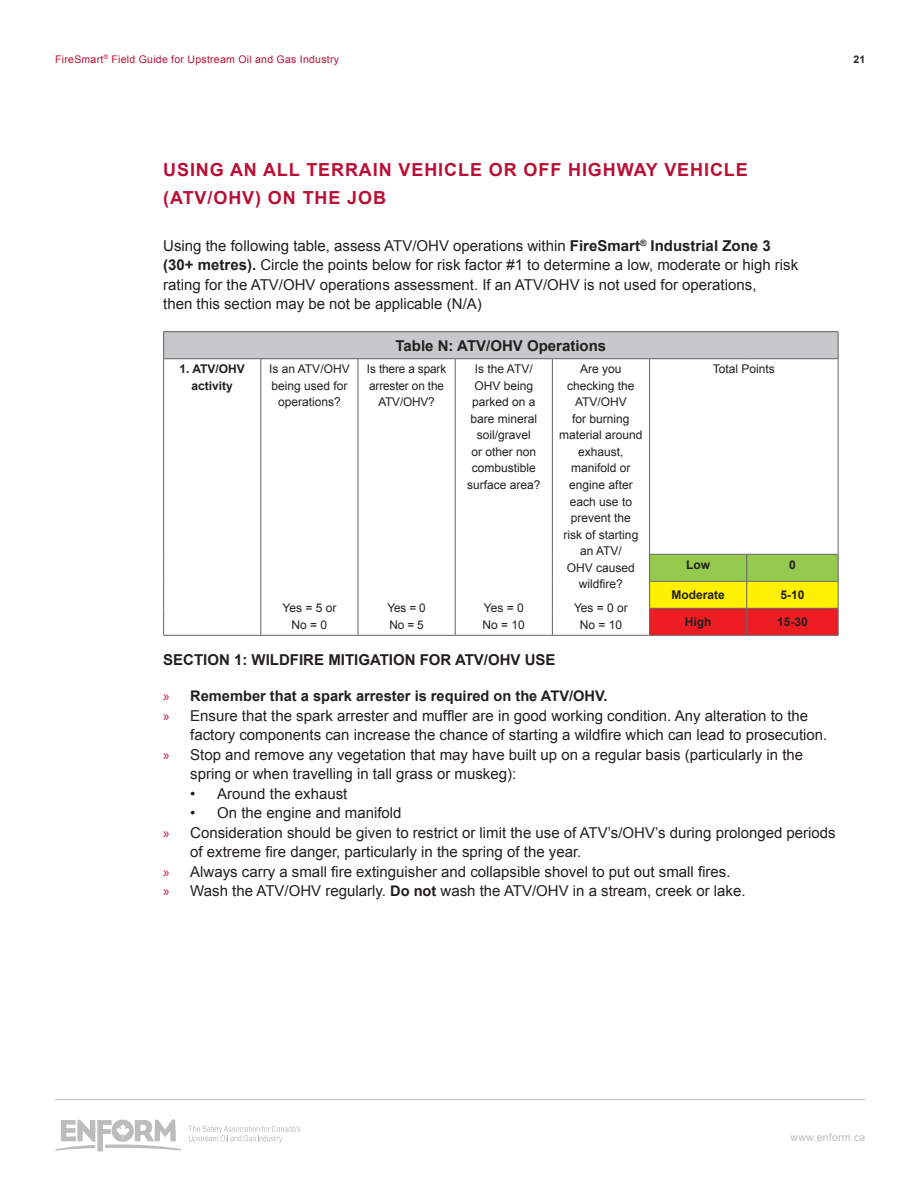
<style>
.page{position:relative;width:920px;height:1189px;background:#fff}
.page>*{position:absolute;margin:0;border:0;box-sizing:border-box;transform-origin:0 0}
.t1{font:700 18px "Arial";letter-spacing:.05em;color:#b90f36}
.t2{font:15px/19.5px "Arial";color:#231f20}
.t3{font:700 15px "Arial";color:#231f20}
.t4{font:700 14.7px "Arial";color:#231f20}
.t5{font:12px/16.5px "Arial";color:#231f20;text-align:center}
.t6{font:700 12px/16.5px "Arial";color:#231f20;text-align:center}
.t7{font:10.5px "Arial";letter-spacing:.025em;color:#b90f36}
.t8{font:10.5px "Arial";letter-spacing:.025em;color:#bcbdc0}
.t9{font:700 10.5px "Arial";color:#231f20}
.s1{font-weight:700}
.s2{font-family:"Myriad Pro";font-weight:400;font-size:15px;color:#b90f36}
.s3{font-family:"Myriad Pro";color:#b90f36}
.s4{font-weight:700;font-size:14.7px}
</style>
<div class="page">
<hr style="left:55px;top:1099px;width:810px;height:1px;background:#bcbdc0">
<svg style="left:55px;top:1119px;width:126px;height:32px"></svg>
<svg style="left:188px;top:1125px;width:112px;height:18px"></svg>
<div style="left:164px;top:332px;width:674px;height:27px;background:#c7c8ca"></div>
<hr style="left:163px;top:331px;width:98px;height:1px;background:#636366">
<svg style="left:163px;top:332px;width:1px;height:26px"></svg>
<hr style="left:261px;top:331px;width:97px;height:1px;background:#636366">
<hr style="left:358px;top:331px;width:97px;height:1px;background:#636366">
<hr style="left:455px;top:331px;width:97px;height:1px;background:#636366">
<hr style="left:552px;top:331px;width:97px;height:1px;background:#636366">
<hr style="left:649px;top:331px;width:98px;height:1px;background:#636366">
<hr style="left:747px;top:331px;width:91px;height:1px;background:#636366">
<svg style="left:838px;top:332px;width:1px;height:26px"></svg>
<hr style="left:163px;top:358px;width:98px;height:1px;background:#636366">
<hr style="left:163px;top:359px;width:1px;height:195px;background:#636366">
<hr style="left:261px;top:358px;width:97px;height:1px;background:#636366">
<hr style="left:260px;top:359px;width:1px;height:195px;background:#636366">
<hr style="left:358px;top:358px;width:97px;height:1px;background:#636366">
<hr style="left:358px;top:359px;width:1px;height:195px;background:#636366">
<hr style="left:455px;top:358px;width:97px;height:1px;background:#636366">
<hr style="left:455px;top:359px;width:1px;height:195px;background:#636366">
<hr style="left:552px;top:358px;width:97px;height:1px;background:#636366">
<hr style="left:552px;top:359px;width:1px;height:195px;background:#636366">
<hr style="left:649px;top:358px;width:98px;height:1px;background:#636366">
<hr style="left:649px;top:359px;width:1px;height:195px;background:#636366">
<hr style="left:747px;top:358px;width:91px;height:1px;background:#636366">
<hr style="left:838px;top:359px;width:1px;height:195px;background:#636366">
<svg style="left:163px;top:554px;width:1px;height:81px"></svg>
<svg style="left:260px;top:554px;width:1px;height:81px"></svg>
<svg style="left:358px;top:554px;width:1px;height:81px"></svg>
<svg style="left:455px;top:554px;width:1px;height:81px"></svg>
<svg style="left:552px;top:554px;width:1px;height:81px"></svg>
<svg style="left:649px;top:554px;width:190px;height:81px;background:#d09a2a"></svg>
<hr style="left:163px;top:635px;width:98px;height:1px;background:#636366">
<hr style="left:261px;top:635px;width:97px;height:1px;background:#636366">
<hr style="left:358px;top:635px;width:97px;height:1px;background:#636366">
<hr style="left:455px;top:635px;width:97px;height:1px;background:#636366">
<hr style="left:552px;top:635px;width:97px;height:1px;background:#636366">
<hr style="left:649px;top:635px;width:98px;height:1px;background:#636366">
<hr style="left:747px;top:635px;width:91px;height:1px;background:#636366">
<p class="t7" style="left:55px;top:52px;width:285px">FireSmart<sup>®</sup> Field Guide for Upstream Oil and Gas Industry</p>
<p class="t9" style="left:853px;top:52px;width:13px">21</p>
<p class="t1" style="left:163px;top:158px;width:294px">USING AN ALL TERRAIN VEHICLE</p>
<p class="t1" style="left:489px;top:158px;width:235px">OR OFF HIGHWAY VEHICLE</p>
<p class="t1" style="left:163px;top:186px;width:224px">(ATV/OHV) ON THE JOB</p>
<p class="t2" style="left:163px;top:236px;width:636px">Using the following table, assess ATV/OHV operations within <span class="s1">FireSmart</span><sup>®</sup> <span class="s1">Industrial Zone 3 (30+ metres).</span> Circle the points below for risk factor #1 to determine a low, moderate or high risk rating for the ATV/OHV operations assessment. If an ATV/OHV is not used for operations,<br>then this section may be not be applicable (N/A)</p>
<p class="t3" style="left:395px;top:335px;width:212px">Table N: ATV/OHV Operations</p>
<p class="t6" style="left:180px;top:361px;width:67px">1. ATV/OHV activity</p>
<p class="t5" style="left:269px;top:361px;width:82px">Is an ATV/OHV being used for operations?</p>
<p class="t5" style="left:467px;top:361px;width:75px">Is the ATV/<br>OHV being parked on a bare mineral soil/gravel<br>or other non combustible surface area?</p>
<p class="t5" style="left:367px;top:361px;width:81px">Is there a spark arrester on the<br>ATV/OHV?</p>
<p class="t5" style="left:713px;top:361px;width:64px">Total Points</p>
<p class="t5" style="left:559px;top:361px;width:85px">Are you checking the<br>ATV/OHV<br>for burning material around exhaust, manifold or engine after each use to prevent the<br>risk of starting an ATV/<br>OHV caused wildfire?</p>
<p class="t5" style="left:574px;top:600px;width:55px">Yes = 0 or<br>No = 10</p>
<p class="t6" style="left:686px;top:557px;width:25px">Low</p>
<p class="t6" style="left:789px;top:557px;width:8px">0</p>
<p class="t6" style="left:671px;top:587px;width:55px">Moderate</p>
<p class="t6" style="left:780px;top:587px;width:26px">5-10</p>
<p class="t6" style="left:685px;top:614px;width:28px">High</p>
<p class="t6" style="left:777px;top:614px;width:32px">15-30</p>
<p class="t5" style="left:387px;top:600px;width:40px;text-align:left">Yes = 0<br>No = 5</p>
<p class="t5" style="left:482px;top:600px;width:44px;text-align:left">Yes = 0<br>No = 10</p>
<p class="t5" style="left:282px;top:600px;width:55px">Yes = 5 or<br>No = 0</p>
<p class="t3" style="left:163px;top:650px;width:117px">SECTION 1: WILDF</p>
<p class="t3" style="left:299px;top:650px;width:256px">IRE MITIGATION FOR ATV/OHV USE</p>
<p class="t4" style="left:163px;top:686px;width:446px"><span class="s2">»</span> Remember that a spark arrester is required on the ATV/OHV.</p>
<p class="t2" style="left:163px;top:706px;width:646px"><span class="s3">»</span> Ensure that the spark arrester and muffler are in good working condition. Any alteration to the</p>
<p class="t2" style="left:190px;top:725px;width:638px">factory components can increase the chance of starting a wildfire which can lead to prosecution.</p>
<p class="t2" style="left:163px;top:745px;width:641px"><span class="s3">»</span> Stop and remove any vegetation that may have built up on a regular basis (particularly in the</p>
<p class="t2" style="left:190px;top:764px;width:327px">spring or when travelling in tall grass or muskeg):</p>
<p class="t2" style="left:190px;top:784px;width:159px">• Around the exhaust</p>
<p class="t2" style="left:190px;top:803px;width:213px">• On the engine and manifold</p>
<p class="t2" style="left:163px;top:823px;width:674px"><span class="s3">»</span> Consideration should be given to restrict or limit the use of ATV’s/OHV’s during prolonged periods</p>
<p class="t2" style="left:190px;top:842px;width:393px">of extreme fire danger, particularly in the spring of the year.</p>
<p class="t2" style="left:163px;top:862px;width:569px"><span class="s3">»</span> Always carry a small fire extinguisher and collapsible shovel to put out small fires.</p>
<p class="t2" style="left:163px;top:881px;width:584px"><span class="s3">»</span> Wash the ATV/OHV regularly. <span class="s4">Do not</span> wash the ATV/OHV in a stream, creek or lake.</p>
<p class="t8" style="left:790px;top:1131px;width:76px">www.enform.ca</p>
</div>
